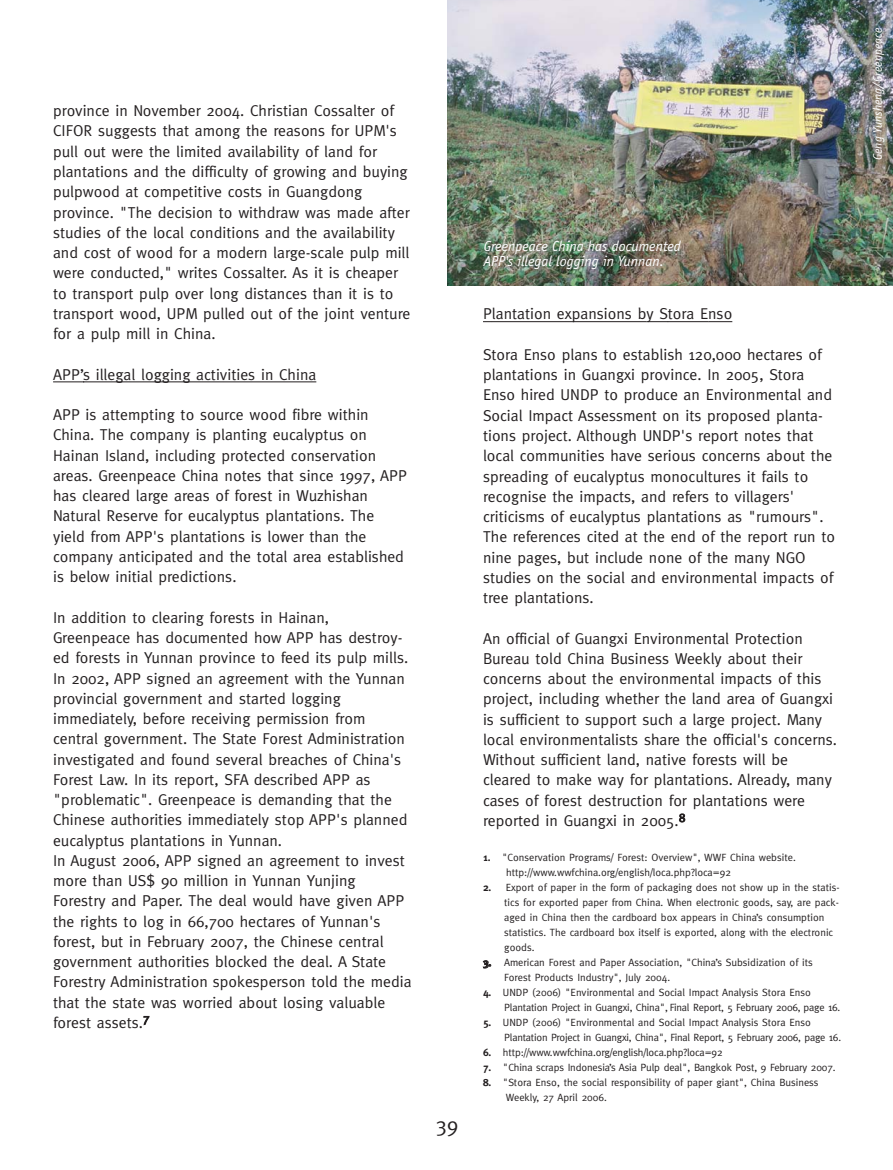
<style>
.page{position:relative;width:893px;height:1170px;background:#fff}
.page>*{position:absolute;margin:0;border:0;box-sizing:border-box;transform-origin:0 0}
.t1{font:21px "Meta";color:#231f20}
.t2{font:15.75px/20.2px "Meta";color:#231f20}
.t3{font:italic 15px/15px "Officina Sans";color:#fff}
.t4{font:italic 12.75px "Officina Sans";color:#fff}
.t5{font:10.5px/15px "Meta";color:#231f20}
.t6{font:10.5px/15px "Meta";letter-spacing:-.02em;color:#231f20}
.s1{font-weight:700}
</style>
<div class="page">
<hr style="left:53px;top:381px;width:31px;height:1px;background:#231f20">
<hr style="left:83px;top:381px;width:233px;height:1px;background:#231f20">
<hr style="left:492px;top:321px;width:154px;height:1px;background:#231f20">
<svg style="left:646px;top:321px;width:22px;height:1px"></svg>
<hr style="left:668px;top:321px;width:40px;height:1px;background:#231f20">
<svg style="left:708px;top:321px;width:24px;height:1px"></svg>
<img style="left:447px;top:1px;width:446px;height:284px">
<p class="t2" style="left:53px;top:102px;width:359px">province in November 2004. Christian Cossalter of CIFOR suggests that among the reasons for UPM's pull out were the limited availability of land for plantations and the difficulty of growing and buying pulpwood at competitive costs in Guangdong province. "The decision to withdraw was made after studies of the local conditions and the availability and cost of wood for a modern large-scale pulp mill were conducted," writes Cossalter. As it is cheaper to transport pulp over long distances than it is to transport wood, UPM pulled out of the joint venture for a pulp mill in China.</p>
<p class="t2" style="left:53px;top:365px;width:265px">APP’s illegal logging activities in China</p>
<p class="t2" style="left:53px;top:406px;width:356px">APP is attempting to source wood fibre within China. The company is planting eucalyptus on Hainan Island, including protected conservation areas. Greenpeace China notes that since 1997, APP has cleared large areas of forest in Wuzhishan Natural Reserve for eucalyptus plantations. The yield from APP's plantations is lower than the company anticipated and the total area established is below initial predictions.</p>
<p class="t2" style="left:53px;top:608px;width:360px">In addition to clearing forests in Hainan,<br>Greenpeace has documented how APP has destroy&shy;ed forests in Yunnan province to feed its pulp mills.<br>In 2002, APP signed an agreement with the Yunnan provincial government and started logging immediately, before receiving permission from central government. The State Forest Administration investigated and found several breaches of China's Forest Law. In its report, SFA described APP as "problematic". Greenpeace is demanding that the Chinese authorities immediately stop APP's planned eucalyptus plantations in Yunnan.<br>In August 2006, APP signed an agreement to invest more than US$ 90 million in Yunnan Yunjing Forestry and Paper. The deal would have given APP the rights to log in 66,700 hectares of Yunnan's forest, but in February 2007, the Chinese central government authorities blocked the deal. A State Forestry Administration spokesperson told the media that the state was worried about losing valuable forest assets.<sup>7</sup></p>
<h1 class="t1" style="left:436px;top:1116px;width:24px">39</h1>
<p class="t3" style="left:484px;top:240px;width:199px">Greenpeace China has documented<br>APP's illegal logging in Yunnan.</p>
<p class="t2" style="left:483px;top:305px;width:251px">Plantation expansions by Stora Enso</p>
<p class="t2" style="left:483px;top:345px;width:354px">Stora Enso plans to establish 120,000 hectares of plantations in Guangxi province. In 2005, Stora Enso hired UNDP to produce an Environmental and Social Impact Assessment on its proposed planta&shy;tions project. Although UNDP's report notes that local communities have serious concerns about the spreading of eucalyptus monocultures it fails to recognise the impacts, and refers to villagers' criticisms of eucalyptus plantations as "rumours".<br>The references cited at the end of the report run to nine pages, but include none of the many NGO studies on the social and environmental impacts of tree plantations.</p>
<p class="t2" style="left:483px;top:629px;width:356px">An official of Guangxi Environmental Protection Bureau told China Business Weekly about their concerns about the environmental impacts of this project, including whether the land area of Guangxi is sufficient to support such a large project. Many local environmentalists share the official's concerns.<br>Without sufficient land, native forests will be cleared to make way for plantations. Already, many cases of forest destruction for plantations were reported in Guangxi in 2005.<sup>8</sup></p>
<p class="t5" style="left:506px;top:850px;width:291px;text-indent:-23px"><span class="s1">1.</span> "Conservation Programs/ Forest: Overview", WWF China website. http://www.wwfchina.org/english/loca.php?loca=92</p>
<p class="t5" style="left:504px;top:880px;width:337px;text-indent:-21px"><span class="s1">2.</span> Export of paper in the form of packaging does not show up in the statis&shy;tics for exported paper from China. When electronic goods, say, are pack&shy;aged in China then the cardboard box appears in China’s consumption statistics. The cardboard box itself is exported, along with the electronic goods.</p>
<p class="t5" style="left:504px;top:955px;width:310px;text-indent:-21px"><span class="s1">3.</span> American Forest and Paper Association, "China’s Subsidization of its<br>Forest Products Industry", July 2004.</p>
<p class="t6" style="left:504px;top:985px;width:338px;text-indent:-21px"><span class="s1">4.</span> UNDP (2006) "Environmental and Social Impact Analysis Stora Enso<br>Plantation Project in Guangxi, China", Final Report, 5 February 2006, page 16.</p>
<p class="t6" style="left:504px;top:1015px;width:338px;text-indent:-21px"><span class="s1">5.</span> UNDP (2006) "Environmental and Social Impact Analysis Stora Enso<br>Plantation Project in Guangxi, China", Final Report, 5 February 2006, page 16.</p>
<p class="t5" style="left:483px;top:1045px;width:241px"><span class="s1">6.</span> http://www.wwfchina.org/english/loca.php?loca=92</p>
<p class="t5" style="left:483px;top:1060px;width:354px"><span class="s1">7.</span> "China scraps Indonesia’s Asia Pulp deal", Bangkok Post, 9 February 2007.</p>
<p class="t5" style="left:506px;top:1075px;width:314px;text-indent:-23px"><span class="s1">8.</span> "Stora Enso, the social responsibility of paper giant", China Business<br>Weekly, 27 April 2006.</p>
<p class="t4" style="left:872px;top:160px;width:134px;rotate:-90deg">Geng Yunsheng/Greenpeace</p>
</div>
